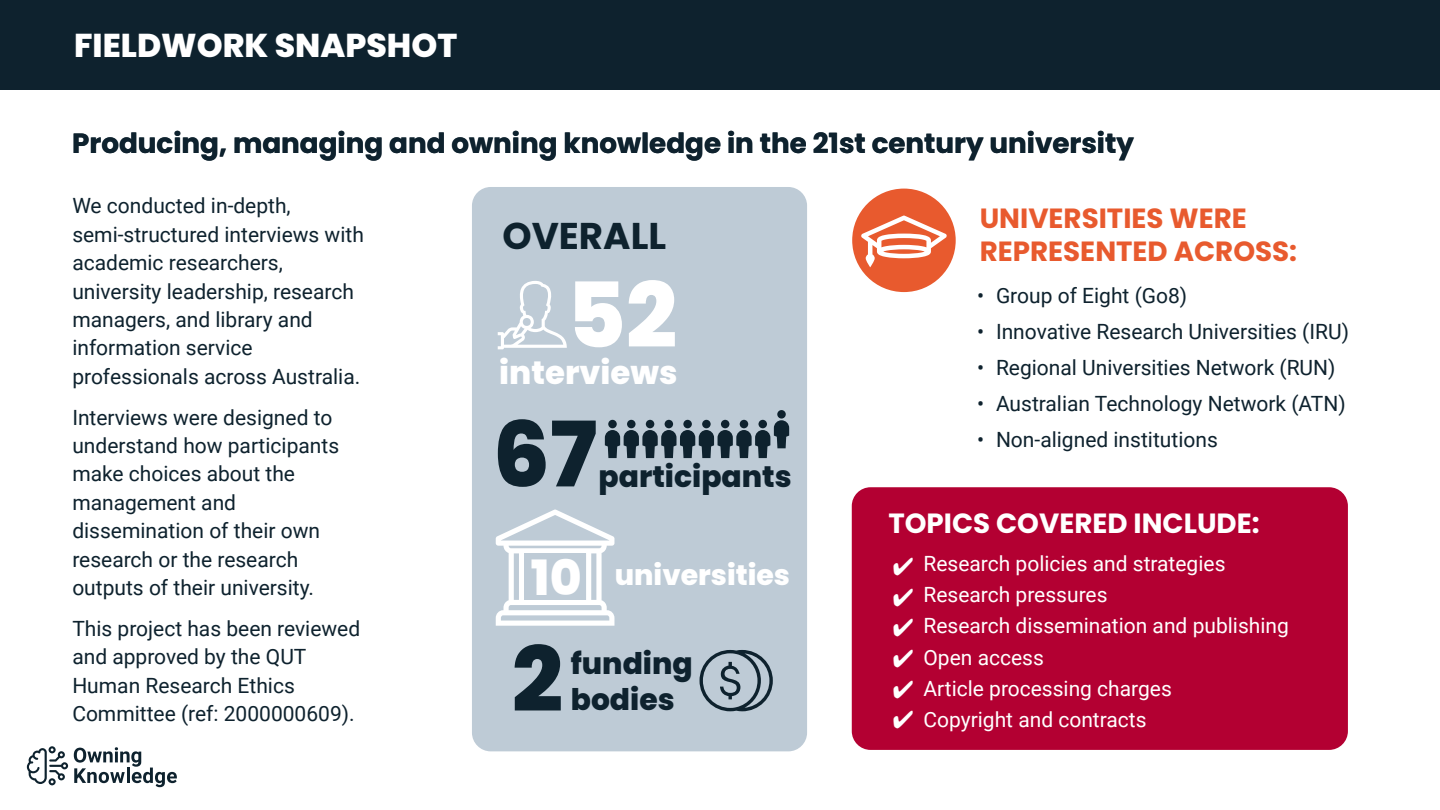
<style>
.page{position:relative;width:1440px;height:810px;background:#fff}
.page>*{position:absolute;margin:0;border:0;box-sizing:border-box;transform-origin:0 0}
.t1{font:800 90.15px "Poppins";color:#0e222e}
.t2{font:800 90.15px "Poppins";color:#fff}
.t3{font:700 37.2px "Poppins";color:#0e222e}
.t4{font:800 33px "Poppins";color:#fff}
.t5{font:800 32.4px "Poppins";color:#fff}
.t6{font:800 29.78px/35.7px "Poppins";color:#0e222e}
.t7{font:800 28.35px "Poppins";color:#fff}
.t8{font:700 27.75px "Poppins";color:#0e222e}
.t9{font:700 27.75px/33.3px "Poppins";color:#e85a2e}
.t10{font:700 27.75px "Poppins";color:#fff}
.t11{font:24.6px/30.7px "Zapf Dingbats ITC";color:#fff;text-align:justify}
.t12{font:21px/28.5px "Roboto";color:#0e222e}
.t13{font:21px/31.2px "Roboto";color:#fff}
.s1{font-size:48.6px}
</style>
<div class="page">
<div style="left:472px;top:187px;width:335px;height:564px;background:#becbd6;border-radius:19px"></div>
<div style="left:852px;top:487px;width:496px;height:263px;background:#b30032;border-radius:19px"></div>
<div style="left:852px;top:189px;width:104px;height:103px;background:#e85a2e;border-radius:50%"></div>
<svg style="left:861px;top:216px;width:86px;height:51px"></svg>
<svg style="left:498px;top:281px;width:69px;height:68px"></svg>
<svg style="left:700px;top:650px;width:73px;height:61px"></svg>
<svg style="left:496px;top:510px;width:118px;height:116px"></svg>
<svg style="left:605px;top:410px;width:184px;height:48px"></svg>
<div style="left:524px;top:553px;width:62px;height:47px;background:#becbd6"></div>
<svg style="left:74px;top:747px;width:103px;height:40px"></svg>
<svg style="left:27px;top:746px;width:41px;height:39px"></svg>
<div style="left:0;top:0;width:1440px;height:90px;background:#0e222e"></div>
<h3 class="t4" style="left:74px;top:26px;width:385px">FIELDWORK SNAPSHOT</h3>
<h3 class="t8" style="left:72px;top:127px;width:1063px">Producing, managing and owning knowledge in the 21st century university</h3>
<p class="t12" style="left:72px;top:191px;width:293px">We conducted in-depth, semi-structured interviews with academic researchers, university leadership, research managers, and library and information service professionals across Australia.</p>
<p class="t12" style="left:72px;top:402px;width:268px">Interviews were designed to understand how participants make choices about the management and dissemination of their own research or the research outputs of their university.</p>
<p class="t12" style="left:72px;top:613px;width:289px">This project has been reviewed and approved by the QUT<br>Human Research Ethics<br>Committee (ref: 2000000609).</p>
<h2 class="t3" style="left:502px;top:214px;width:165px">OVERALL</h2>
<h1 class="t2" style="left:567px;top:263px;width:112px">52</h1>
<h3 class="t5" style="left:499px;top:354px;width:180px">interviews</h3>
<h1 class="t1" style="left:493px;top:403px;width:106px">67</h1>
<h3 class="t6" style="left:599px;top:459px;width:195px">participants</h3>
<h3 class="t9" style="left:980px;top:202px;width:319px">UNIVERSITIES WERE<br>REPRESENTED ACROSS:</h3>
<p class="t12" style="left:977px;top:281px;width:211px">• Group of Eight (Go8)</p>
<p class="t12" style="left:977px;top:317px;width:373px">• Innovative Research Universities (IRU)</p>
<p class="t12" style="left:977px;top:353px;width:360px">• Regional Universities Network (RUN)</p>
<p class="t12" style="left:977px;top:389px;width:370px">• Australian Technology Network (ATN)</p>
<p class="t12" style="left:977px;top:425px;width:242px">• Non-aligned institutions</p>
<h3 class="t10" style="left:888px;top:507px;width:373px">TOPICS COVERED INCLUDE:</h3>
<h3 class="t7" style="left:531px;top:559px;width:261px"><span class="s1">10</span> universities</h3>
<p class="t11" style="left:893px;top:551px;width:22px">✔ ✔ ✔ ✔ ✔ ✔</p>
<h1 class="t1" style="left:512px;top:628px;width:53px">2</h1>
<h3 class="t6" style="left:571px;top:646px;width:124px">funding bodies</h3>
<p class="t13" style="left:924px;top:547px;width:367px">Research policies and strategies<br>Research pressures<br>Research dissemination and publishing<br>Open access<br>Article processing charges<br>Copyright and contracts</p>
</div>
